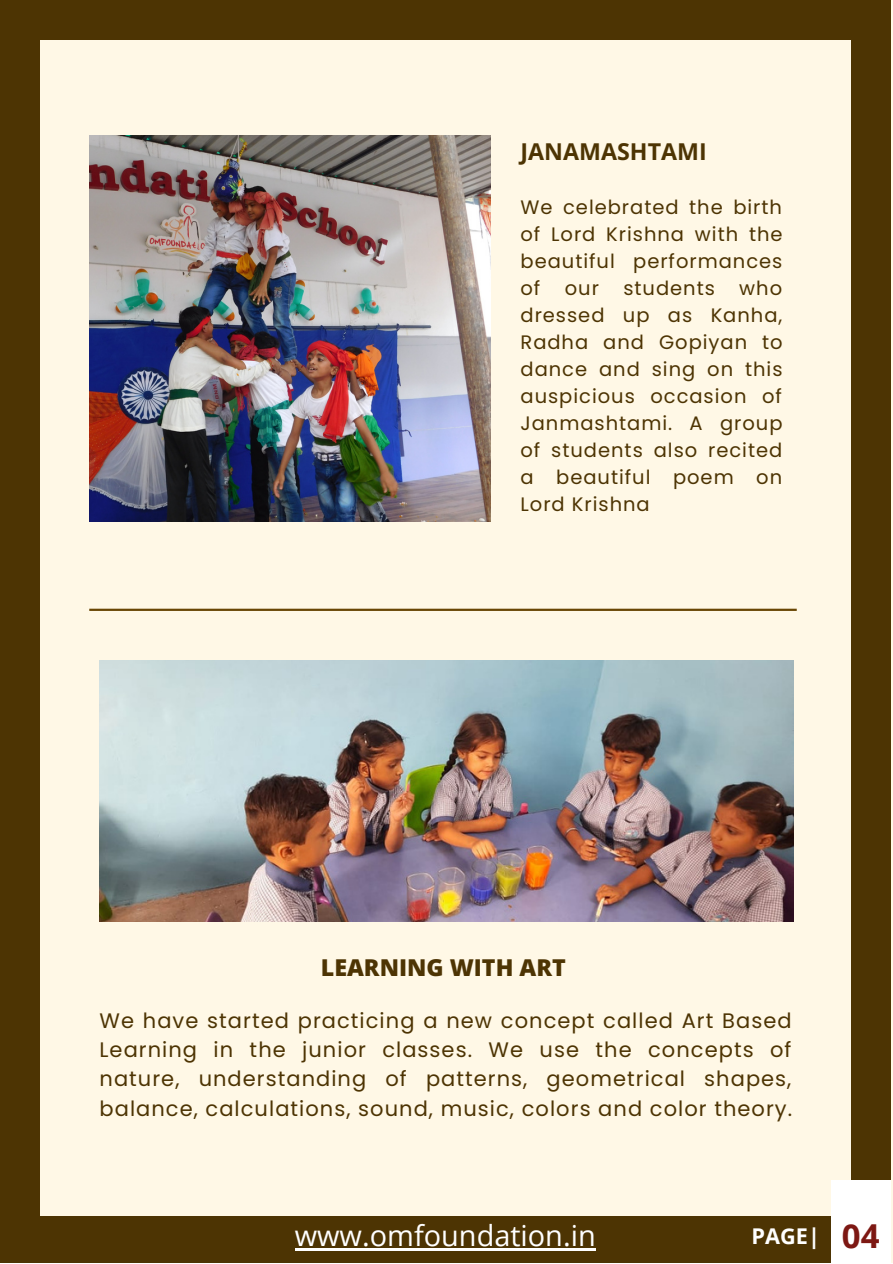
<style>
.page{position:relative;width:893px;height:1264px;background:#fff}
.page>*{position:absolute;margin:0;border:0;box-sizing:border-box;transform-origin:0 0}
.t1{font:28.8px "Open Sans";color:#fff}
.t2{font:800 23.25px "Open Sans";color:#4d3403}
.t3{font:700 23.25px "Open Sans";color:#4d3403}
.t4{font:700 21.75px "Open Sans";color:#fff}
.t5{font:21px/29.2px "Poppins";letter-spacing:.05em;color:#4d3403;text-align:justify}
.t6{font:19.5px/27px "Poppins";letter-spacing:.05em;color:#4d3403;text-align:justify}
.s1{font-size:33px;color:#7d1813}
</style>
<div class="page">
<div style="left:0;top:0;width:892px;height:1262px;background:#fff8e6"></div>
<img style="left:99px;top:660px;width:694px;height:261px">
<div style="left:851px;top:0;width:39px;height:1222px;background:#4d3403"></div>
<div style="left:0;top:1216px;width:890px;height:46px;background:#4d3403"></div>
<div style="left:831px;top:1179px;width:59px;height:83px;background:#fff"></div>
<div style="left:0;top:0;width:40px;height:1262px;background:#4d3403"></div>
<div style="left:0;top:0;width:890px;height:40px;background:#4d3403"></div>
<img style="left:89px;top:136px;width:402px;height:385px">
<hr style="left:295px;top:1248px;width:300px;height:2px;background:#fff">
<hr style="left:89px;top:608px;width:707px;height:3px;background:#694604">
<p class="t3" style="left:520px;top:135px;width:188px">JANAMASHTAMI</p>
<p class="t6" style="left:520px;top:194px;width:263px">We celebrated the birth of Lord Krishna with the beautiful performances of</p>
<p class="t6" style="left:520px;top:275px;width:264px;text-indent:219px">who dressed up as Kanha, Radha and Gopiyan to dance and sing on this auspicious occasion of Janmashtami. A group of students also recited a beautiful poem on Lord Krishna</p>
<p class="t6" style="left:564px;top:275px;width:36px">our</p>
<p class="t6" style="left:623px;top:275px;width:93px">students</p>
<p class="t2" style="left:321px;top:950px;width:246px">LEARNING WITH ART</p>
<p class="t5" style="left:99px;top:1006px;width:694px">We have started practicing a new concept called Art Based Learning in the junior classes. We use the concepts of nature, understanding of patterns, geometrical shapes, balance, calculations, sound, music, colors and color theory.</p>
<h1 class="t1" style="left:295px;top:1215px;width:302px">www.omfoundation.in</h1>
<p class="t4" style="left:751px;top:1220px;width:129px">PAGE| <span class="s1">04</span></p>
</div>
